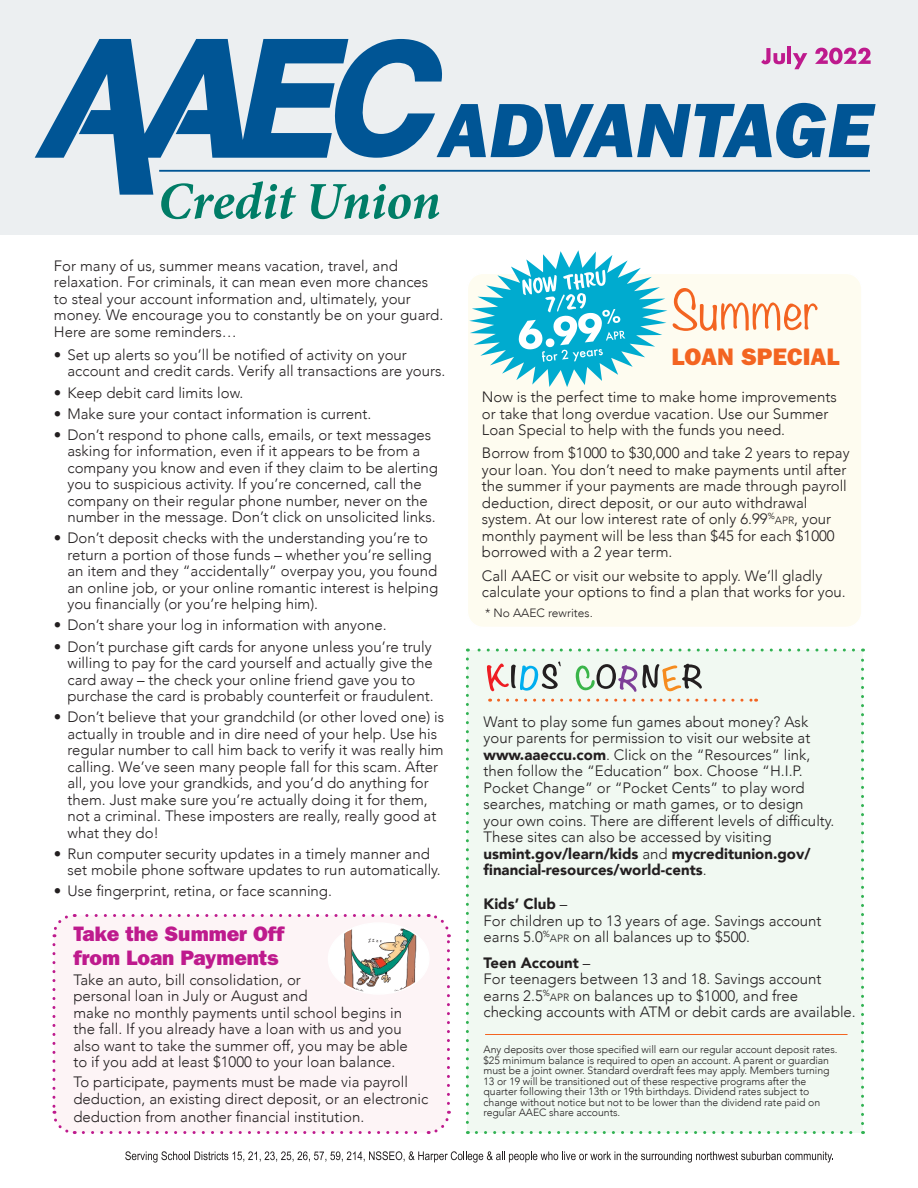
<style>
.page{position:relative;width:918px;height:1188px;background:#fff}
.page>*{position:absolute;margin:0;border:0;box-sizing:border-box;transform-origin:0 0}
.t1{font:79.5px "ITC Franklin Gothic Std Hvy It";letter-spacing:-.015em;color:#005595}
.t2{font:24px "ITC Franklin Gothic Std Hvy";color:#f36421}
.t3{font:21px/24px "ITC Franklin Gothic Std Hvy";letter-spacing:-.005em;color:#be1a8d}
.t4{font:300 15px/16.5px "Avenir";color:#231f20}
.t5{font:300 12px "Avenir";color:#231f20}
.t6{font:300 10.5px/10.5px "Avenir";letter-spacing:-.005em;color:#231f20}
.s1{font-size:10.5px}
.s2{font-weight:900}
</style>
<div class="page">
<div style="left:54px;top:915px;width:394px;height:217px;background:#fdf4f6;border-radius:20px"></div>
<svg style="left:52px;top:945px;width:23px;height:189px"></svg>
<svg style="left:83px;top:1111px;width:368px;height:23px"></svg>
<svg style="left:428px;top:914px;width:23px;height:189px"></svg>
<svg style="left:52px;top:914px;width:367px;height:23px"></svg>
<div style="left:467px;top:650px;width:395px;height:482px;background:#f1f9f2"></div>
<svg style="left:466px;top:659px;width:3px;height:475px"></svg>
<svg style="left:476px;top:1131px;width:387px;height:3px"></svg>
<svg style="left:861px;top:649px;width:3px;height:475px"></svg>
<svg style="left:467px;top:649px;width:386px;height:3px"></svg>
<div style="left:0;top:0;width:918px;height:235px;background:#eceff1"></div>
<svg style="left:761px;top:48px;width:24px;height:16px"></svg>
<hr style="left:787px;top:46px;width:4px;height:18px;background:#be1a8d">
<svg style="left:793px;top:53px;width:14px;height:16px"></svg>
<svg style="left:815px;top:48px;width:56px;height:16px"></svg>
<svg style="left:161px;top:195px;width:135px;height:24px"></svg>
<svg style="left:311px;top:184px;width:128px;height:35px"></svg>
<svg style="left:348px;top:39px;width:94px;height:119px"></svg>
<svg style="left:35px;top:39px;width:313px;height:156px"></svg>
<hr style="left:159px;top:170px;width:711px;height:2px;background:#005595">
<svg style="left:125px;top:1151px;width:708px;height:12px"></svg>
<hr style="left:485px;top:1034px;width:362px;height:1px;background:#f36421">
<svg style="left:498px;top:699px;width:259px;height:3px"></svg>
<svg style="left:487px;top:661px;width:74px;height:30px"></svg>
<svg style="left:576px;top:664px;width:126px;height:28px"></svg>
<div style="left:467px;top:273px;width:395px;height:354px;background:#fefcf0;border-radius:16px"></div>
<div style="left:467px;top:273px;width:396px;height:355px;border:2px solid #fff;border-radius:16px"></div>
<svg style="left:673px;top:288px;width:145px;height:43px"></svg>
<div style="left:328px;top:923px;width:101px;height:71px;background:#fff;border-radius:50%"></div>
<img style="left:335px;top:923px;width:84px;height:69px">
<svg style="left:469px;top:250px;width:198px;height:137px"></svg>
<h1 class="t1" style="left:439px;top:84px;width:435px">ADVANTAGE</h1>
<p class="t4" style="left:54px;top:257px;width:391px">For many of us, summer means vacation, travel, and relaxation. For criminals, it can mean even more chances to steal your account information and, ultimately, your money. We encourage you to constantly be on your guard.<br>Here are some reminders…</p>
<p class="t4" style="left:67px;top:347px;width:379px;text-indent:-14px">• Set up alerts so you’ll be notified of activity on your account and credit cards. Verify all transactions are yours.</p>
<p class="t4" style="left:54px;top:384px;width:191px">• Keep debit card limits low.</p>
<p class="t4" style="left:54px;top:405px;width:319px">• Make sure your contact information is current.</p>
<p class="t4" style="left:67px;top:426px;width:372px;text-indent:-14px">• Don’t respond to phone calls, emails, or text messages asking for information, even if it appears to be from a company you know and even if they claim to be alerting you to suspicious activity. If you’re concerned, call the company on their regular phone number, never on the number in the message. Don’t click on unsolicited links.</p>
<p class="t4" style="left:67px;top:530px;width:372px;text-indent:-14px">• Don’t deposit checks with the understanding you’re to return a portion of those funds – whether you’re selling an item and they “accidentally” overpay you, you found an online job, or your online romantic interest is helping you financially (or you’re helping him).</p>
<p class="t4" style="left:54px;top:617px;width:334px">• Don’t share your log in information with anyone.</p>
<p class="t4" style="left:67px;top:638px;width:368px;text-indent:-14px">• Don’t purchase gift cards for anyone unless you’re truly willing to pay for the card yourself and actually give the card away – the check your online friend gave you to purchase the card is probably counterfeit or fraudulent.</p>
<p class="t4" style="left:67px;top:709px;width:378px;text-indent:-14px">• Don’t believe that your grandchild (or other loved one) is actually in trouble and in dire need of your help. Use his regular number to call him back to verify it was really him calling. We’ve seen many people fall for this scam. After all, you love your grandkids, and you’d do anything for them. Just make sure you’re actually doing it for them, not a criminal. These imposters are really, really good at what they do!</p>
<p class="t4" style="left:67px;top:845px;width:375px;text-indent:-14px">• Run computer security updates in a timely manner and set mobile phone software updates to run automatically.</p>
<p class="t4" style="left:54px;top:883px;width:280px">• Use fingerprint, retina, or face scanning.</p>
<h3 class="t3" style="left:73px;top:922px;width:213px">Take the Summer Off from Loan Payments</h3>
<p class="t4" style="left:73px;top:971px;width:336px">Take an auto, bill consolidation, or<br>personal loan in July or August and<br>make no monthly payments until school begins in the fall. If you already have a loan with us and you also want to take the summer off, you may be able to if you add at least $1000 to your loan balance.</p>
<p class="t4" style="left:73px;top:1074px;width:356px">To participate, payments must be made via payroll deduction, an existing direct deposit, or an electronic</p>
<p class="t4" style="left:73px;top:1108px;width:292px">deduction from another financial institution.</p>
<h2 class="t2" style="left:671px;top:342px;width:169px">LOAN SPECIAL</h2>
<p class="t4" style="left:482px;top:389px;width:356px">Now is the perfect time to make home improvements or take that long overdue vacation. Use our Summer<br>Loan Special to help with the funds you need.</p>
<p class="t4" style="left:482px;top:445px;width:369px">Borrow from $1000 to $30,000 and take 2 years to repay your loan. You don’t need to make payments until after the summer if your payments are made through payroll deduction, direct deposit, or our auto withdrawal system. At our low interest rate of only 6.99<sup>%</sup><span class="s1">APR</span>, your monthly payment will be less than $45 for each $1000 borrowed with a 2 year term.</p>
<p class="t4" style="left:482px;top:567px;width:365px">Call AAEC or visit our website to apply. We’ll gladly calculate your options to find a plan that works for you.</p>
<p class="t5" style="left:485px;top:606px;width:109px">* No AAEC rewrites.</p>
<p class="t4" style="left:484px;top:713px;width:352px">Want to play some fun games about money? Ask your parents for permission to visit our website at <span class="s2">www.aaeccu.com</span>. Click on the “Resources” link, then follow the “Education” box. Choose “H.I.P.<br>Pocket Change” or “Pocket Cents” to play word searches, matching or math games, or to design your own coins. There are different levels of difficulty.<br>These sites can also be accessed by visiting <span class="s2">usmint.gov/learn/kids</span> and <span class="s2">mycreditunion.gov/ financial-resources/world-cents</span>.</p>
<p class="t4" style="left:484px;top:896px;width:340px"><span class="s2">Kids’ Club</span> –<br>For children up to 13 years of age. Savings account earns 5.0<sup>%</sup><span class="s1">APR</span> on all balances up to $500.</p>
<p class="t4" style="left:484px;top:954px;width:374px"><span class="s2">Teen Account</span> –<br>For teenagers between 13 and 18. Savings account earns 2.5<sup>%</sup><span class="s1">APR</span> on balances up to $1000, and free checking accounts with ATM or debit cards are available.</p>
<p class="t6" style="left:484px;top:1044px;width:355px">Any deposits over those specified will earn our regular account deposit rates. $25 minimum balance is required to open an account. A parent or guardian must be a joint owner. Standard overdraft fees may apply. Members turning 13 or 19 will be transitioned out of these respective programs after the quarter following their 13th or 19th birthdays. Dividend rates subject to change without notice but not to be lower than the dividend rate paid on regular AAEC share accounts.</p>
</div>
